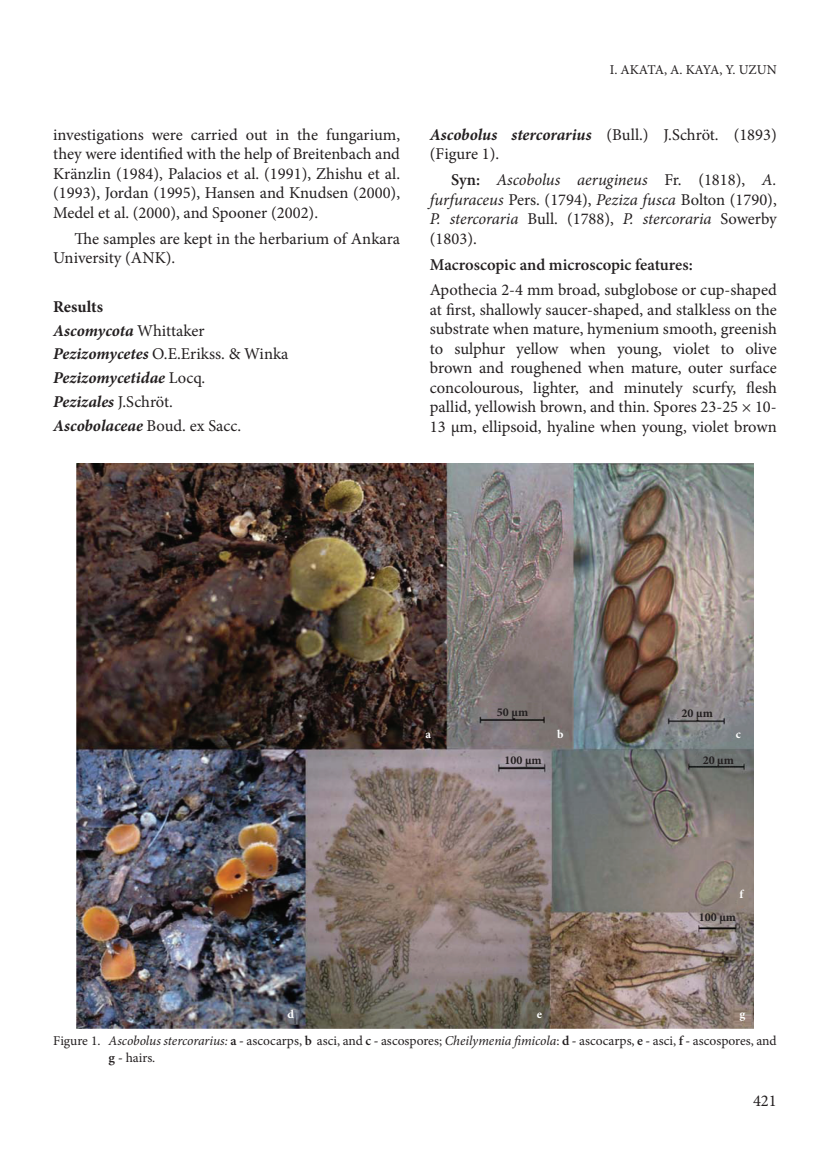
<style>
.page{position:relative;width:830px;height:1170px;background:#fff}
.page>*{position:absolute;margin:0;border:0;box-sizing:border-box;transform-origin:0 0}
.t1{font:16.5px/19.5px "Minion Pro";color:#231f20;text-align:justify}
.t2{font:italic 16.5px/19.5px "Minion Pro";letter-spacing:-.005em;color:#231f20;text-align:justify}
.t3{font:italic 700 16.5px/23.7px "Minion Pro";color:#231f20}
.t4{font:600 16.5px "Minion Pro";color:#231f20}
.t5{font:13.5px/16.5px "Minion Pro";color:#231f20}
.t6{font:700 12px "Minion Pro";color:#231f20}
.t7{font:700 12px "Minion Pro";color:#fff}
.s1{font-style:normal}
.s2{font-weight:400;font-style:normal}
.s3{font-weight:700;font-style:italic}
.s4{font-weight:600;font-style:normal}
.s5{font-style:italic}
.s6{font-weight:600}
</style>
<div class="page">
<img style="left:76px;top:463px;width:677px;height:566px">
<p class="t1" style="left:53px;top:125px;width:348px">investigations were carried out in the fungarium, they were identified with the help of Breitenbach and Kränzlin (1984), Palacios et al. (1991), Zhishu et al. (1993), Jordan (1995), Hansen and Knudsen (2000), Medel et al. (2000), and Spooner (2002).</p>
<p class="t1" style="left:53px;top:228px;width:348px;text-indent:21px">The samples are kept in the herbarium of Ankara<br>University (ANK).</p>
<p class="t3" style="left:53px;top:294px;width:237px"><span class="s1">Results<br></span>Ascomycota <span class="s2">Whittaker<br></span>Pezizomycetes <span class="s2">O.E.Erikss. &amp; Winka<br></span>Pezizomycetidae <span class="s2">Locq.<br></span>Pezizales <span class="s2">J.Schröt.<br></span>Ascobolaceae <span class="s2">Boud. ex Sacc.</span></p>
<p class="t5" style="left:609px;top:61px;width:168px">I. AKATA, A. KAYA, Y. UZUN</p>
<p class="t1" style="left:429px;top:125px;width:348px"><span class="s3">Ascobolus stercorarius</span> (Bull.) J.Schröt. (1893) (Figure 1).</p>
<p class="t2" style="left:429px;top:170px;width:348px;text-indent:21px"><span class="s4">Syn:</span> Ascobolus aerugineus <span class="s1">Fr. (1818),</span> A. furfuraceus <span class="s1">Pers. (1794),</span> Peziza fusca <span class="s1">Bolton (1790), </span>P. stercoraria <span class="s1">Bull. (1788),</span> P. stercoraria <span class="s1">Sowerby (1803).</span></p>
<p class="t4" style="left:429px;top:253px;width:264px">Macroscopic and microscopic features:</p>
<p class="t1" style="left:429px;top:280px;width:348px">Apothecia 2-4 mm broad, subglobose or cup-shaped at first, shallowly saucer-shaped, and stalkless on the substrate when mature, hymenium smooth, greenish to sulphur yellow when young, violet to olive brown and roughened when mature, outer surface concolourous, lighter, and minutely scurfy, flesh pallid, yellowish brown, and thin. Spores 23-25 × 10- 13 µm, ellipsoid, hyaline when young, violet brown</p>
<p class="t7" style="left:425px;top:726px;width:7px">a</p>
<p class="t6" style="left:496px;top:703px;width:33px">50 µm</p>
<p class="t6" style="left:504px;top:751px;width:39px">100 µm</p>
<p class="t6" style="left:681px;top:705px;width:33px">20 µm</p>
<p class="t6" style="left:702px;top:751px;width:33px">20 µm</p>
<p class="t7" style="left:556px;top:726px;width:8px">b</p>
<p class="t7" style="left:735px;top:726px;width:7px">c</p>
<p class="t7" style="left:739px;top:885px;width:5px">f</p>
<p class="t6" style="left:698px;top:908px;width:39px">100 µm</p>
<p class="t7" style="left:287px;top:1005px;width:8px">d</p>
<p class="t7" style="left:536px;top:1005px;width:7px">e</p>
<p class="t7" style="left:739px;top:1005px;width:7px">g</p>
<p class="t5" style="left:108px;top:1032px;width:669px;text-indent:-55px">Figure 1. <span class="s5">Ascobolus stercorarius:</span> <span class="s6">a -</span> ascocarps, <span class="s6">b</span> asci, and <span class="s6">c -</span> ascospores; <span class="s5">Cheilymenia fimicola</span>: <span class="s6">d -</span> ascocarps, <span class="s6">e -</span> asci, <span class="s6">f -</span> ascospores, and <span class="s6">g -</span> hairs.</p>
<p class="t1" style="left:752px;top:1091px;width:25px">421</p>
</div>
